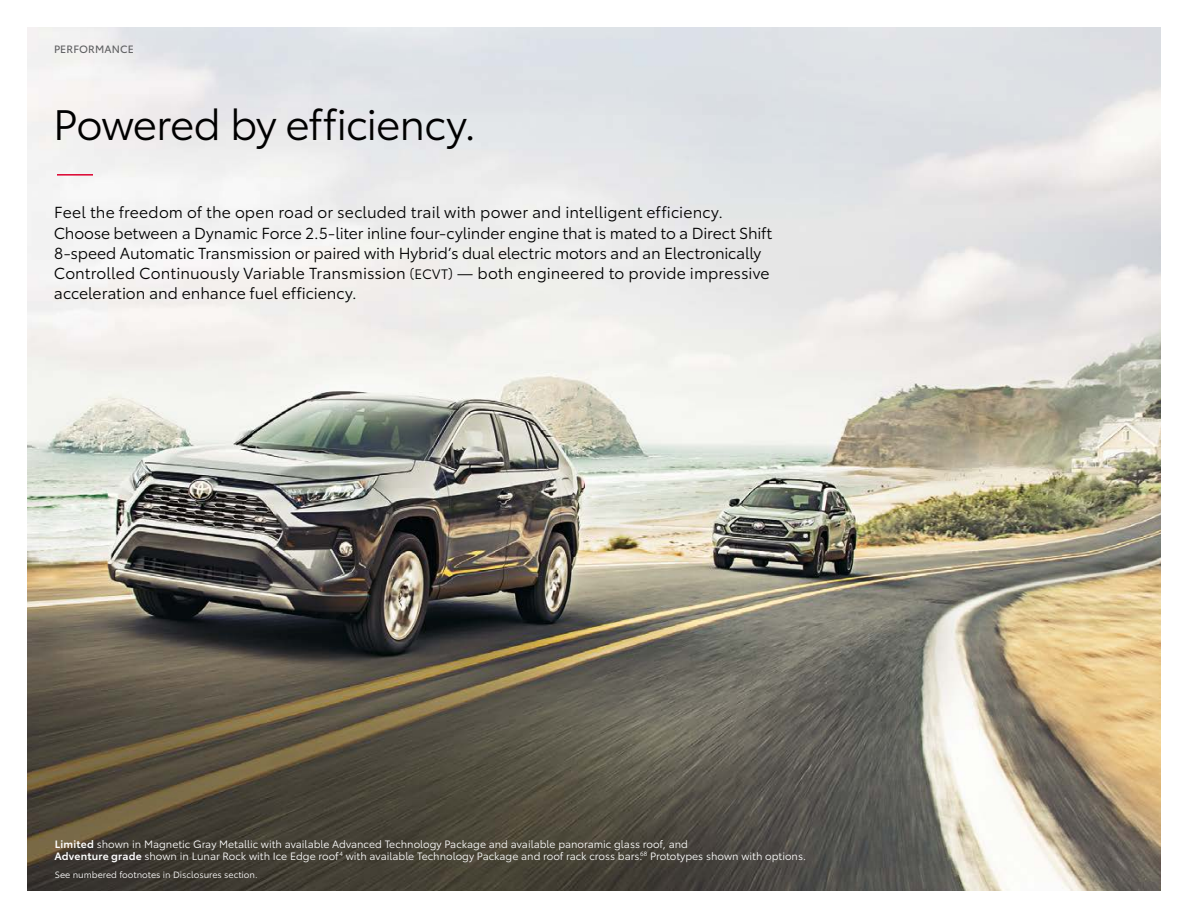
<style>
.page{position:relative;width:1188px;height:918px;background:#fff}
.page>*{position:absolute;margin:0;border:0;box-sizing:border-box;transform-origin:0 0}
.t1{font:42px "Toyota Type";letter-spacing:-.025em;color:#000}
.t2{font:15.75px/20.2px "Toyota Type";color:#000}
.t3{font:10.5px/12px "Toyota Type";color:#fff}
.t4{font:10.5px "Toyota Type";letter-spacing:.015em;color:#5f6062}
.t5{font:9px "Toyota Type";color:#fff}
.s1{font-size:13.5px}
.s2{font-weight:600}
</style>
<div class="page">
<img style="left:27px;top:27px;width:1134px;height:864px">
<hr style="left:57px;top:174px;width:36px;height:2px;background:#dc002e">
<p class="t4" style="left:54px;top:41px;width:81px">PERFORMANCE</p>
<h1 class="t1" style="left:53px;top:93px;width:425px">Powered by efficiency.</h1>
<p class="t2" style="left:54px;top:201px;width:720px">Feel the freedom of the open road or secluded trail with power and intelligent efficiency.<br>Choose between a Dynamic Force 2.5-liter inline four-cylinder engine that is mated to a Direct Shift 8-speed Automatic Transmission or paired with Hybrid’s dual electric motors and an Electronically Controlled Continuously Variable Transmission <span class="s1">(ECVT)</span> — both engineered to provide impressive acceleration and enhance fuel efficiency.</p>
<p class="t3" style="left:54px;top:837px;width:753px"><span class="s2">Limited</span> shown in Magnetic Gray Metallic with available Advanced Technology Package and available panoramic glass roof, and<br><span class="s2">Adventure grade</span> shown in Lunar Rock with Ice Edge roof<sup>4</sup> with available Technology Package and roof rack cross bars.<sup>68</sup> Prototypes shown with options.</p>
<p class="t5" style="left:55px;top:868px;width:204px">See numbered footnotes in Disclosures section.</p>
</div>
